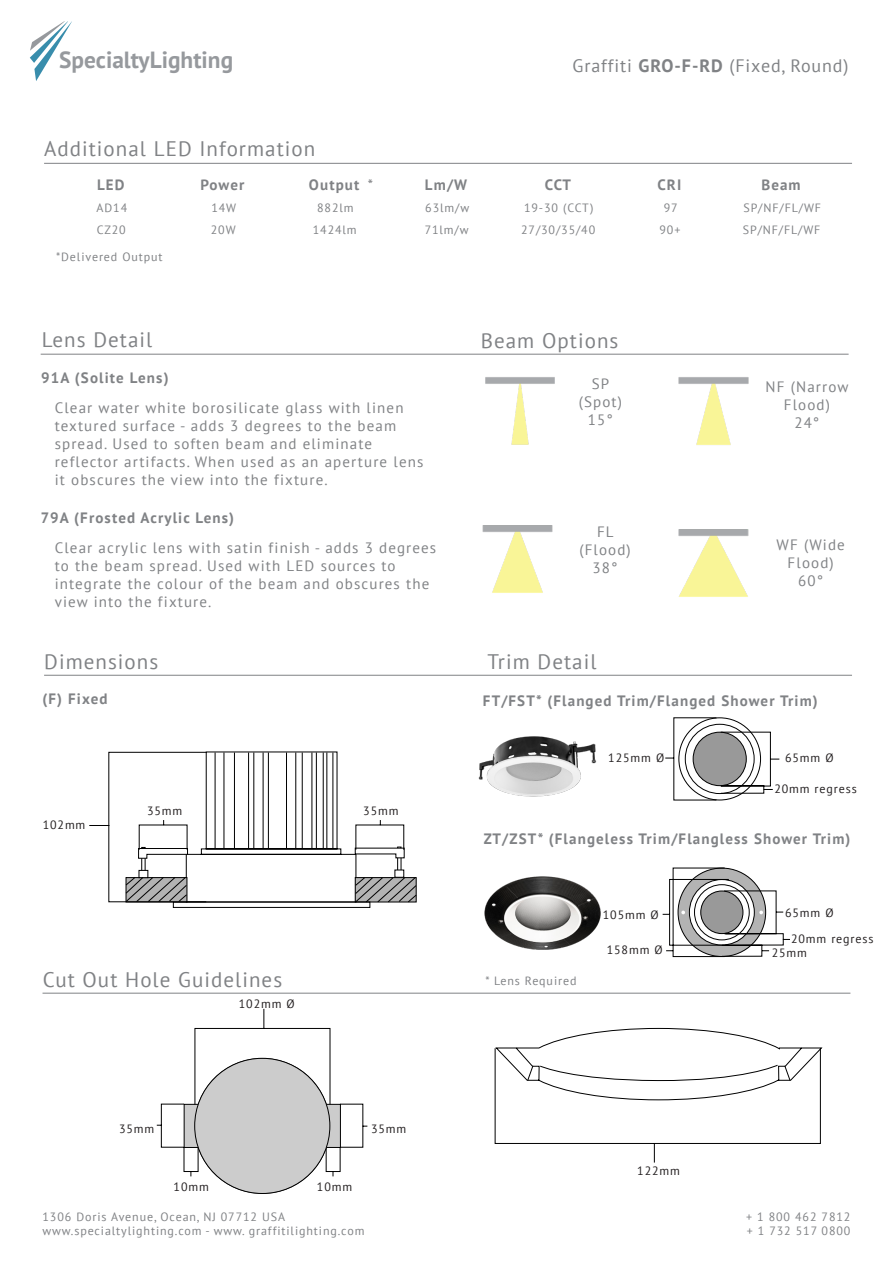
<style>
.page{position:relative;width:893px;height:1263px;background:#fff}
.page>*{position:absolute;margin:0;border:0;box-sizing:border-box;transform-origin:0 0}
.t1{font:700 23.4px "PT Sans";color:#96999d}
.t2{font:21px "PT Sans";letter-spacing:.05em;color:#808285}
.White_Page_Title{font:18px "PT Sans";letter-spacing:.05em;color:#808285}
.Paragraphy_Text_Grey{font:15px/18px "PT Sans";letter-spacing:.075em;color:#808285;text-align:center}
.Bold_Small_Titles{font:700 15px "PT Sans";letter-spacing:.075em;color:#808285}
.Paragraphy_Text_Grey-2{font:12px/14.4px "PT Sans";letter-spacing:.075em;color:#808285}
.Paragraphy_Text_Grey-3{font:12px "PT Sans";letter-spacing:.075em;color:#231f20}
.s1{font-weight:700}
</style>
<div class="page">
<svg style="left:30px;top:21px;width:42px;height:60px"></svg>
<img style="left:485px;top:377px;width:70px;height:68px">
<img style="left:678px;top:377px;width:71px;height:68px">
<img style="left:482px;top:525px;width:71px;height:68px">
<img style="left:678px;top:529px;width:71px;height:68px">
<hr style="left:44px;top:163px;width:808px;height:1px;background:#808285">
<hr style="left:41px;top:354px;width:808px;height:1px;background:#808285">
<hr style="left:44px;top:675px;width:808px;height:1px;background:#808285">
<hr style="left:43px;top:993px;width:807px;height:1px;background:#808285">
<svg style="left:495px;top:1028px;width:328px;height:135px"></svg>
<svg style="left:156px;top:1008px;width:212px;height:186px"></svg>
<div style="left:195px;top:1058px;width:135px;height:135px;background:#ccc;border-radius:50%"></div>
<img style="left:484px;top:876px;width:117px;height:74px">
<img style="left:478px;top:736px;width:119px;height:61px">
<svg style="left:662px;top:868px;width:128px;height:89px"></svg>
<svg style="left:665px;top:717px;width:115px;height:83px"></svg>
<svg style="left:89px;top:751px;width:328px;height:157px"></svg>
<h1 class="t1" style="left:59px;top:44px;width:176px">SpecialtyLighting</h1>
<p class="White_Page_Title" style="left:572px;top:54px;width:278px">Graffiti <span class="s1">GRO-F-RD</span> (Fixed, Round)</p>
<h2 class="t2" style="left:44px;top:135px;width:273px">Additional LED Information</h2>
<p class="Bold_Small_Titles" style="left:97px;top:174px;width:29px">LED</p>
<p class="Bold_Small_Titles" style="left:200px;top:174px;width:46px">Power</p>
<p class="Bold_Small_Titles" style="left:309px;top:174px;width:52px">Output</p>
<p class="Bold_Small_Titles" style="left:425px;top:174px;width:44px">Lm/W</p>
<p class="Bold_Small_Titles" style="left:545px;top:174px;width:28px">CCT</p>
<p class="Bold_Small_Titles" style="left:657px;top:174px;width:25px">CRI</p>
<p class="Bold_Small_Titles" style="left:761px;top:174px;width:41px">Beam</p>
<p class="Paragraphy_Text_Grey-2" style="left:97px;top:200px;width:32px">AD14</p>
<p class="Paragraphy_Text_Grey-2" style="left:211px;top:200px;width:26px">14W</p>
<p class="Paragraphy_Text_Grey-2" style="left:317px;top:200px;width:38px">882lm</p>
<p class="Paragraphy_Text_Grey-2" style="left:425px;top:200px;width:45px">63lm/w</p>
<p class="Paragraphy_Text_Grey-2" style="left:524px;top:200px;width:71px">19-30 (CCT)</p>
<p class="Paragraphy_Text_Grey-2" style="left:664px;top:200px;width:15px">97</p>
<p class="Paragraphy_Text_Grey-2" style="left:743px;top:200px;width:79px">SP/NF/FL/WF</p>
<p class="Paragraphy_Text_Grey-2" style="left:97px;top:222px;width:30px">CZ20</p>
<p class="Paragraphy_Text_Grey-2" style="left:211px;top:222px;width:26px">20W</p>
<p class="Paragraphy_Text_Grey-2" style="left:313px;top:222px;width:45px">1424lm</p>
<p class="Paragraphy_Text_Grey-2" style="left:425px;top:222px;width:45px">71lm/w</p>
<p class="Paragraphy_Text_Grey-2" style="left:521px;top:222px;width:76px">27/30/35/40</p>
<p class="Paragraphy_Text_Grey-2" style="left:659px;top:222px;width:22px">90+</p>
<p class="Paragraphy_Text_Grey-2" style="left:743px;top:222px;width:79px">SP/NF/FL/WF</p>
<p class="Paragraphy_Text_Grey" style="left:368px;top:175px;width:7px">*</p>
<p class="Paragraphy_Text_Grey-2" style="left:56px;top:249px;width:108px">*Delivered Output</p>
<h2 class="t2" style="left:42px;top:326px;width:112px">Lens Detail</h2>
<p class="Bold_Small_Titles" style="left:41px;top:368px;width:129px">91A (Solite Lens)</p>
<p class="Paragraphy_Text_Grey" style="left:55px;top:399px;width:370px;text-align:left">Clear water white borosilicate glass with linen textured surface - adds 3 degrees to the beam spread. Used to soften beam and eliminate reflector artifacts. When used as an aperture lens it obscures the view into the fixture.</p>
<p class="Bold_Small_Titles" style="left:41px;top:508px;width:195px">79A (Frosted Acrylic Lens)</p>
<p class="Paragraphy_Text_Grey" style="left:55px;top:538px;width:383px;text-align:left">Clear acrylic lens with satin finish - adds 3 degrees to the beam spread. Used with LED sources to integrate the colour of the beam and obscures the view into the fixture.</p>
<h2 class="t2" style="left:481px;top:327px;width:139px">Beam Options</h2>
<p class="Paragraphy_Text_Grey" style="left:579px;top:374px;width:45px">SP (Spot)<br>15°</p>
<p class="Paragraphy_Text_Grey" style="left:766px;top:378px;width:84px">NF (Narrow<br>Flood)<br>24°</p>
<p class="Paragraphy_Text_Grey" style="left:579px;top:523px;width:53px">FL (Flood)<br>38°</p>
<p class="Paragraphy_Text_Grey" style="left:776px;top:535px;width:70px">WF (Wide<br>Flood)<br>60°</p>
<h2 class="t2" style="left:44px;top:648px;width:116px">Dimensions</h2>
<h2 class="t2" style="left:487px;top:648px;width:111px">Trim Detail</h2>
<p class="Bold_Small_Titles" style="left:43px;top:689px;width:67px">(F) Fixed</p>
<p class="Paragraphy_Text_Grey-3" style="left:43px;top:817px;width:44px">102mm</p>
<p class="Paragraphy_Text_Grey-3" style="left:147px;top:803px;width:37px">35mm</p>
<p class="Paragraphy_Text_Grey-3" style="left:363px;top:803px;width:37px">35mm</p>
<p class="Bold_Small_Titles" style="left:483px;top:690px;width:336px">FT/FST* (Flanged Trim/Flanged Shower Trim)</p>
<p class="Paragraphy_Text_Grey-3" style="left:608px;top:750px;width:57px">125mm Ø</p>
<p class="Paragraphy_Text_Grey-3" style="left:785px;top:750px;width:50px">65mm Ø</p>
<p class="Paragraphy_Text_Grey-3" style="left:774px;top:781px;width:84px">20mm regress</p>
<p class="Bold_Small_Titles" style="left:484px;top:829px;width:368px">ZT/ZST* (Flangeless Trim/Flangless Shower Trim)</p>
<p class="Paragraphy_Text_Grey-3" style="left:603px;top:907px;width:57px">105mm Ø</p>
<p class="Paragraphy_Text_Grey-3" style="left:785px;top:905px;width:50px">65mm Ø</p>
<p class="Paragraphy_Text_Grey-3" style="left:791px;top:931px;width:84px">20mm regress</p>
<p class="Paragraphy_Text_Grey-3" style="left:772px;top:945px;width:37px">25mm</p>
<p class="Paragraphy_Text_Grey-3" style="left:607px;top:942px;width:57px">158mm Ø</p>
<h2 class="t2" style="left:43px;top:966px;width:241px">Cut Out Hole Guidelines</h2>
<p class="Paragraphy_Text_Grey-2" style="left:486px;top:973px;width:92px">* Lens Required</p>
<p class="Paragraphy_Text_Grey-3" style="left:239px;top:996px;width:57px">102mm Ø</p>
<p class="Paragraphy_Text_Grey-3" style="left:119px;top:1121px;width:37px">35mm</p>
<p class="Paragraphy_Text_Grey-3" style="left:371px;top:1121px;width:37px">35mm</p>
<p class="Paragraphy_Text_Grey-3" style="left:174px;top:1179px;width:37px">10mm</p>
<p class="Paragraphy_Text_Grey-3" style="left:317px;top:1179px;width:37px">10mm</p>
<p class="Paragraphy_Text_Grey-3" style="left:637px;top:1163px;width:44px">122mm</p>
<p class="Paragraphy_Text_Grey-2" style="left:43px;top:1209px;width:323px">1306 Doris Avenue, Ocean, NJ 07712 USA www.specialtylighting.com - www. graffitilighting.com</p>
<p class="Paragraphy_Text_Grey-2" style="left:746px;top:1209px;width:106px">+ 1 800 462 7812 + 1 732 517 0800</p>
</div>
